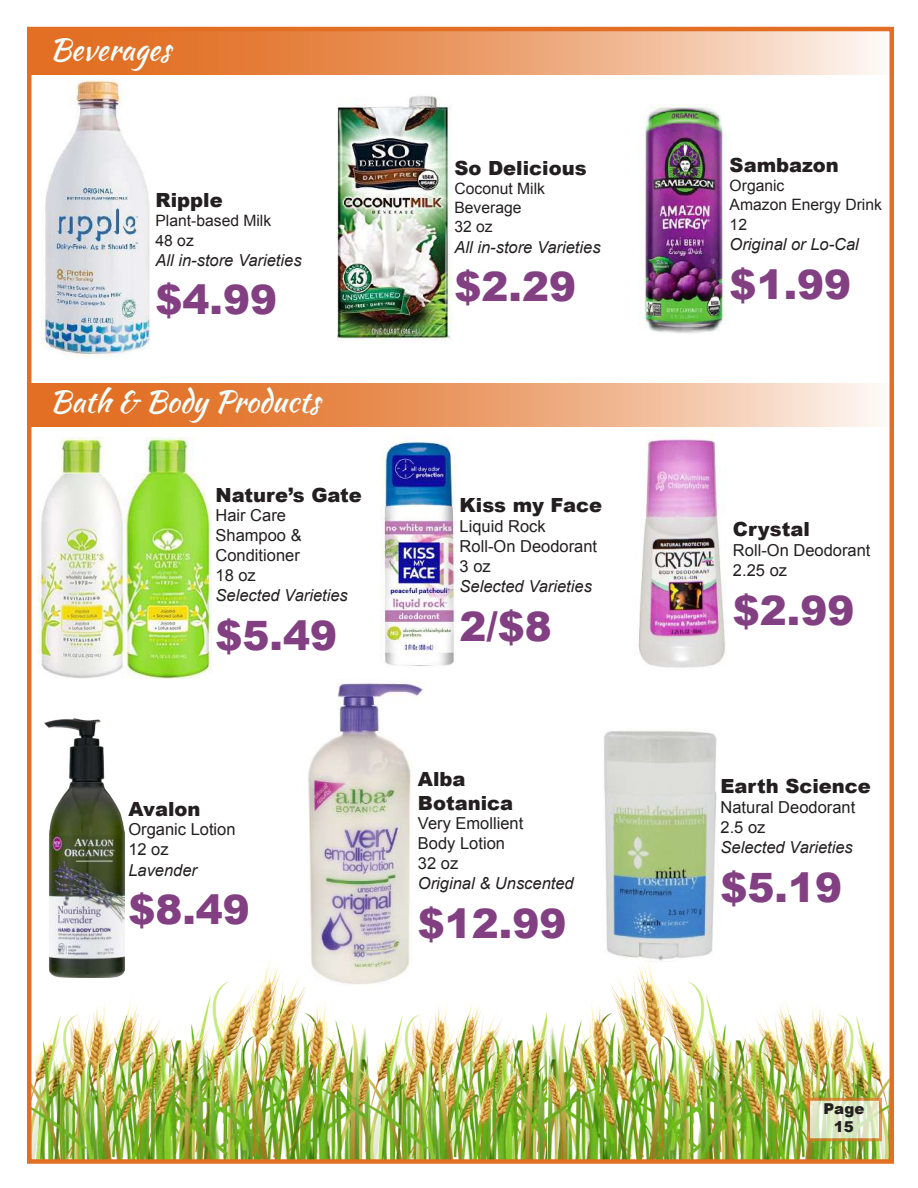
<style>
.page{position:relative;width:918px;height:1188px;background:#fff}
.page>*{position:absolute;margin:0;border:0;box-sizing:border-box;transform-origin:0 0}
.t1{font:900 40.5px "Arial";color:#824083}
.t2{font:30px "Kaushan Script";color:#effffd}
.t3{font:900 19.5px/23.4px "Arial";color:#231f20}
.t4{font:16.5px/19.8px "Arial";color:#231f20}
.t5{font:italic 16.5px "Arial";color:#231f20}
.t6{font:15.6px/19.4px "Arial";color:#231f20}
.t7{font:900 15px/18px "Arial";color:#231f20;text-align:center}
</style>
<div class="page">
<img style="left:42px;top:78px;width:110px;height:279px">
<img style="left:32px;top:949px;width:317px;height:210px">
<img style="left:349px;top:962px;width:540px;height:197px">
<svg style="left:807px;top:1098px;width:75px;height:43px;background:#dcd6ad"></svg>
<svg style="left:32px;top:32px;width:847px;height:43px;background:#eba06f"></svg>
<img style="left:639px;top:105px;width:88px;height:228px">
<img style="left:337px;top:96px;width:115px;height:245px">
<svg style="left:32px;top:383px;width:847px;height:44px;background:#eba06f"></svg>
<img style="left:37px;top:438px;width:175px;height:241px">
<img style="left:381px;top:441px;width:75px;height:225px">
<img style="left:638px;top:439px;width:88px;height:229px">
<img style="left:44px;top:718px;width:80px;height:260px">
<img style="left:304px;top:682px;width:122px;height:305px">
<img style="left:604px;top:731px;width:113px;height:231px">
<div style="left:27px;top:27px;width:867px;height:1137px;border:4px solid #e26f23"></div>
<h2 class="t2" style="left:50px;top:27px;width:122px">Beverages</h2>
<p class="t3" style="left:156px;top:188px;width:69px">Ripple</p>
<p class="t6" style="left:156px;top:211px;width:117px;line-height:19.8px">Plant-based Milk<br>48 oz</p>
<p class="t5" style="left:156px;top:249px;width:148px">All in-store Varieties</p>
<h1 class="t1" style="left:156px;top:271px;width:123px">$4.99</h1>
<h2 class="t2" style="left:50px;top:379px;width:272px">Bath &amp; Body Products</h2>
<p class="t3" style="left:216px;top:482px;width:148px">Nature’s Gate</p>
<p class="t4" style="left:216px;top:506px;width:88px">Hair Care<br>Shampoo &amp;<br>Conditioner<br>18 oz</p>
<p class="t5" style="left:216px;top:585px;width:134px">Selected Varieties</p>
<h1 class="t1" style="left:216px;top:606px;width:123px">$5.49</h1>
<p class="t3" style="left:128px;top:796px;width:74px">Avalon</p>
<p class="t4" style="left:128px;top:820px;width:109px">Organic Lotion<br>12 oz</p>
<p class="t5" style="left:128px;top:859px;width:70px">Lavender</p>
<h1 class="t1" style="left:128px;top:880px;width:123px">$8.49</h1>
<p class="t3" style="left:454px;top:156px;width:134px">So Delicious</p>
<p class="t6" style="left:454px;top:179px;width:92px">Coconut Milk<br>Beverage<br>32 oz</p>
<p class="t5" style="left:454px;top:236px;width:148px">All in-store Varieties</p>
<h1 class="t1" style="left:454px;top:257px;width:123px">$2.29</h1>
<p class="t3" style="left:460px;top:493px;width:144px">Kiss my Face</p>
<p class="t4" style="left:460px;top:517px;width:139px">Liquid Rock<br>Roll-On Deodorant<br>3 oz</p>
<p class="t5" style="left:460px;top:576px;width:134px">Selected Varieties</p>
<h1 class="t1" style="left:460px;top:597px;width:94px">2/$8</h1>
<p class="t3" style="left:418px;top:767px;width:97px">Alba<br>Botanica</p>
<p class="t4" style="left:418px;top:814px;width:107px">Very Emollient<br>Body Lotion<br>32 oz</p>
<p class="t5" style="left:418px;top:873px;width:157px">Original &amp; Unscented</p>
<h1 class="t1" style="left:418px;top:894px;width:150px">$12.99</h1>
<p class="t3" style="left:730px;top:153px;width:111px">Sambazon</p>
<p class="t6" style="left:730px;top:176px;width:154px">Organic<br>Amazon Energy Drink<br>12</p>
<p class="t5" style="left:730px;top:233px;width:131px">Original or Lo-Cal</p>
<h1 class="t1" style="left:730px;top:255px;width:123px">$1.99</h1>
<p class="t3" style="left:733px;top:517px;width:78px">Crystal</p>
<p class="t4" style="left:733px;top:540px;width:139px;line-height:20.4px">Roll-On Deodorant<br>2.25 oz</p>
<h1 class="t1" style="left:733px;top:581px;width:123px">$2.99</h1>
<p class="t3" style="left:721px;top:774px;width:152px">Earth Science</p>
<p class="t4" style="left:721px;top:797px;width:136px">Natural Deodorant<br>2.5 oz</p>
<p class="t5" style="left:721px;top:837px;width:134px">Selected Varieties</p>
<h1 class="t1" style="left:721px;top:858px;width:123px">$5.19</h1>
<p class="t7" style="left:824px;top:1099px;width:42px">Page<br>15</p>
</div>
